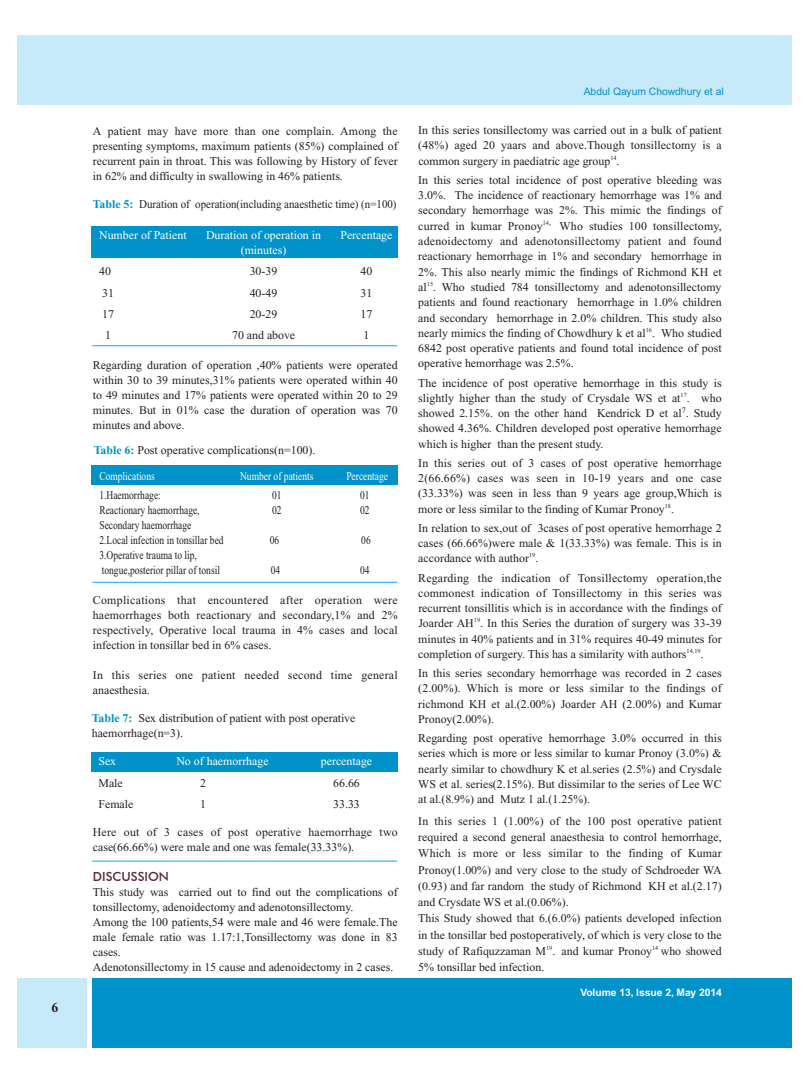
<style>
.page{position:relative;width:810px;height:1080px;background:#fff}
.page>*{position:absolute;margin:0;border:0;box-sizing:border-box;transform-origin:0 0}
.t1{font:700 13.75px "Times New Roman";color:#231f20}
.t2{font:500 12.5px "Futura BT";color:#56273d}
.t3{font:11.88px/15.2px "Times New Roman";color:#231f20;text-align:justify}
.t4{font:11.88px/15px "Times New Roman";color:#231f20;scale:.8 1}
.t5{font:11.88px "Times New Roman";color:#fff}
.t6{font:11.88px "Times New Roman";color:#231f20;scale:.92 1}
.t7{font:11.88px/15px "Times New Roman";letter-spacing:.02em;color:#231f20}
.t8{font:11.88px "Times New Roman";color:#fff;scale:.8 1}
.t9{font:10.25px "Helvetica";color:#0092c8}
.t10{font:700 10.25px "Helvetica";color:#fff}
.s1{font-weight:700;color:#0092c8}
</style>
<div class="page">
<div style="left:91px;top:226px;width:307px;height:32px;background:#0092c8"></div>
<div style="left:91px;top:466px;width:307px;height:19px;background:#0092c8"></div>
<div style="left:91px;top:752px;width:307px;height:19px;background:#0092c8"></div>
<hr style="left:92px;top:346px;width:305px;height:1px;background:#00aeef">
<hr style="left:92px;top:582px;width:305px;height:1px;background:#00aeef">
<hr style="left:92px;top:861px;width:305px;height:1px;background:#00aeef">
<div style="left:92px;top:979px;width:700px;height:69px;background:#0092c8"></div>
<div style="left:18px;top:979px;width:69px;height:69px;background:#c6eafa"></div>
<div style="left:18px;top:35px;width:774px;height:69px;background:#c6eafa"></div>
<p class="t1" style="left:52px;top:1000px;width:8px">6</p>
<p class="t3" style="left:93px;top:123px;width:306px">A patient may have more than one complain. Among the presenting symptoms, maximum patients (85%) complained of recurrent pain in throat. This was following by History of fever in 62% and difficulty in swallowing in 46% patients.</p>
<p class="t6" style="left:93px;top:197px;width:332px"><span class="s1">Table 5:</span> Duration of operation(including anaesthetic time) (n=100)</p>
<p class="t5" style="left:99px;top:229px;width:89px">Number of Patient</p>
<p class="t5" style="left:206px;top:229px;width:117px">Duration of operation in</p>
<p class="t5" style="left:340px;top:229px;width:54px">Percentage</p>
<p class="t5" style="left:241px;top:244px;width:47px">(minutes)</p>
<p class="t3" style="left:99px;top:264px;width:13px">40</p>
<p class="t3" style="left:250px;top:264px;width:29px">30-39</p>
<p class="t3" style="left:361px;top:264px;width:13px">40</p>
<p class="t3" style="left:102px;top:285px;width:13px">31</p>
<p class="t3" style="left:250px;top:285px;width:29px">40-49</p>
<p class="t3" style="left:361px;top:285px;width:13px">31</p>
<p class="t3" style="left:102px;top:306px;width:13px">17</p>
<p class="t3" style="left:250px;top:306px;width:29px">20-29</p>
<p class="t3" style="left:361px;top:306px;width:13px">17</p>
<p class="t3" style="left:105px;top:328px;width:7px">1</p>
<p class="t3" style="left:232px;top:328px;width:64px">70 and above</p>
<p class="t3" style="left:363px;top:328px;width:7px">1</p>
<p class="t3" style="left:93px;top:358px;width:306px">Regarding duration of operation ,40% patients were operated within 30 to 39 minutes,31% patients were operated within 40 to 49 minutes and 17% patients were operated within 20 to 29 minutes. But in 01% case the duration of operation was 70 minutes and above.</p>
<p class="t3" style="left:94px;top:442px;width:223px"><span class="s1">Table 6:</span> Post operative complications(n=100).</p>
<p class="t8" style="left:99px;top:470px;width:71px">Complications</p>
<p class="t8" style="left:240px;top:470px;width:93px">Number of patients</p>
<p class="t8" style="left:346px;top:470px;width:54px">Percentage</p>
<p class="t4" style="left:99px;top:488px;width:78px">1.Haemorrhage:</p>
<p class="t4" style="left:272px;top:488px;width:13px">01</p>
<p class="t4" style="left:360px;top:488px;width:13px">01</p>
<p class="t4" style="left:99px;top:503px;width:127px">Reactionary haemorrhage,</p>
<p class="t4" style="left:272px;top:503px;width:13px">02</p>
<p class="t4" style="left:360px;top:503px;width:13px">02</p>
<p class="t4" style="left:99px;top:518px;width:157px">Secondary haemorrhage<br>2.Local infection in tonsillar bed</p>
<p class="t4" style="left:270px;top:533px;width:13px">06</p>
<p class="t4" style="left:361px;top:533px;width:13px">06</p>
<p class="t4" style="left:99px;top:548px;width:152px">3.Operative trauma to lip, tongue,posterior pillar of tonsil</p>
<p class="t4" style="left:271px;top:563px;width:13px">04</p>
<p class="t4" style="left:360px;top:563px;width:13px">04</p>
<p class="t3" style="left:93px;top:592px;width:306px">Complications that encountered after operation were haemorrhages both reactionary and secondary,1% and 2% respectively, Operative local trauma in 4% cases and local infection in tonsillar bed in 6% cases.</p>
<p class="t7" style="left:93px;top:667px;width:306px">In this series one patient needed second time general anaesthesia.</p>
<p class="t3" style="left:92px;top:711px;width:265px"><span class="s1">Table 7:</span> Sex distribution of patient with post operative haemorrhage(n=3).</p>
<p class="t5" style="left:98px;top:755px;width:19px">Sex</p>
<p class="t5" style="left:176px;top:755px;width:94px">No of haemorrhage</p>
<p class="t5" style="left:321px;top:755px;width:53px">percentage</p>
<p class="t3" style="left:98px;top:775px;width:26px">Male</p>
<p class="t3" style="left:200px;top:775px;width:7px">2</p>
<p class="t3" style="left:333px;top:775px;width:28px">66.66</p>
<p class="t3" style="left:98px;top:796px;width:36px">Female</p>
<p class="t3" style="left:200px;top:796px;width:7px">1</p>
<p class="t3" style="left:333px;top:796px;width:28px">33.33</p>
<p class="t3" style="left:93px;top:825px;width:306px">Here out of 3 cases of post operative haemorrhage two case(66.66%) were male and one was female(33.33%).</p>
<p class="t2" style="left:93px;top:869px;width:78px">DISCUSSION</p>
<p class="t3" style="left:93px;top:884px;width:306px;text-align:left">This study was carried out to find out the complications of tonsillectomy, adenoidectomy and adenotonsillectomy.<br>Among the 100 patients,54 were male and 46 were female.The male female ratio was 1.17:1,Tonsillectomy was done in 83 cases.<br>Adenotonsillectomy in 15 cause and adenoidectomy in 2 cases.</p>
<p class="t9" style="left:584px;top:86px;width:141px">Abdul Qayum Chowdhury et al</p>
<p class="t3" style="left:418px;top:123px;width:305px">In this series tonsillectomy was carried out in a bulk of patient (48%) aged 20 yaars and above.Though tonsillectomy is a common surgery in paediatric age group<sup>14</sup>.</p>
<p class="t3" style="left:418px;top:172px;width:305px">In this series total incidence of post operative bleeding was 3.0%. The incidence of reactionary hemorrhage was 1% and secondary hemorrhage was 2%. This mimic the findings of curred in kumar Pronoy<sup>14</sup><sup>,</sup> Who studies 100 tonsillectomy, adenoidectomy and adenotonsillectomy patient and found reactionary hemorrhage in 1% and secondary hemorrhage in 2%. This also nearly mimic the findings of Richmond KH et al<sup>15</sup>. Who studied 784 tonsillectomy and adenotonsillectomy patients and found reactionary hemorrhage in 1.0% children and secondary hemorrhage in 2.0% children. This study also nearly mimics the finding of Chowdhury k et al<sup>16</sup>. Who studied 6842 post operative patients and found total incidence of post operative hemorrhage was 2.5%.</p>
<p class="t3" style="left:418px;top:375px;width:305px">The incidence of post operative hemorrhage in this study is slightly higher than the study of Crysdale WS et at<sup>17</sup>. who showed 2.15%. on the other hand Kendrick D et al<sup>7</sup>. Study showed 4.36%. Children developed post operative hemorrhage which is higher than the present study.</p>
<p class="t3" style="left:418px;top:456px;width:305px">In this series out of 3 cases of post operative hemorrhage 2(66.66%) cases was seen in 10-19 years and one case (33.33%) was seen in less than 9 years age group,Which is more or less similar to the finding of Kumar Pronoy<sup>18</sup>.</p>
<p class="t3" style="left:418px;top:521px;width:305px">In relation to sex,out of 3cases of post operative hemorrhage 2 cases (66.66%)were male &amp; 1(33.33%) was female. This is in accordance with author<sup>19</sup>.</p>
<p class="t3" style="left:418px;top:570px;width:305px">Regarding the indication of Tonsillectomy operation,the commonest indication of Tonsillectomy in this series was recurrent tonsillitis which is in accordance with the findings of Joarder AH<sup>19</sup>. In this Series the duration of surgery was 33-39 minutes in 40% patients and in 31% requires 40-49 minutes for completion of surgery. This has a similarity with authors<sup>14,19</sup>.</p>
<p class="t3" style="left:418px;top:666px;width:305px">In this series secondary hemorrhage was recorded in 2 cases (2.00%). Which is more or less similar to the findings of richmond KH et al.(2.00%) Joarder AH (2.00%) and Kumar Pronoy(2.00%).</p>
<p class="t3" style="left:418px;top:731px;width:305px">Regarding post operative hemorrhage 3.0% occurred in this series which is more or less similar to kumar Pronoy (3.0%) &amp; nearly similar to chowdhury K et al.series (2.5%) and Crysdale WS et al. series(2.15%). But dissimilar to the series of Lee WC at al.(8.9%) and Mutz 1 al.(1.25%).</p>
<p class="t3" style="left:418px;top:813px;width:305px;line-height:16.2px;text-align:left">In this series 1 (1.00%) of the 100 post operative patient required a second general anaesthesia to control hemorrhage, Which is more or less similar to the finding of Kumar Pronoy(1.00%) and very close to the study of Schdroeder WA (0.93) and far random the study of Richmond KH et al.(2.17) and Crysdate WS et al.(0.06%).<br>This Study showed that 6.(6.0%) patients developed infection in the tonsillar bed postoperatively, of which is very close to the study of Rafiquzzaman M<sup>19</sup>. and kumar Pronoy<sup>14</sup> who showed 5% tonsillar bed infection.</p>
<p class="t10" style="left:580px;top:986px;width:143px">Volume 13, Issue 2, May 2014</p>
</div>
